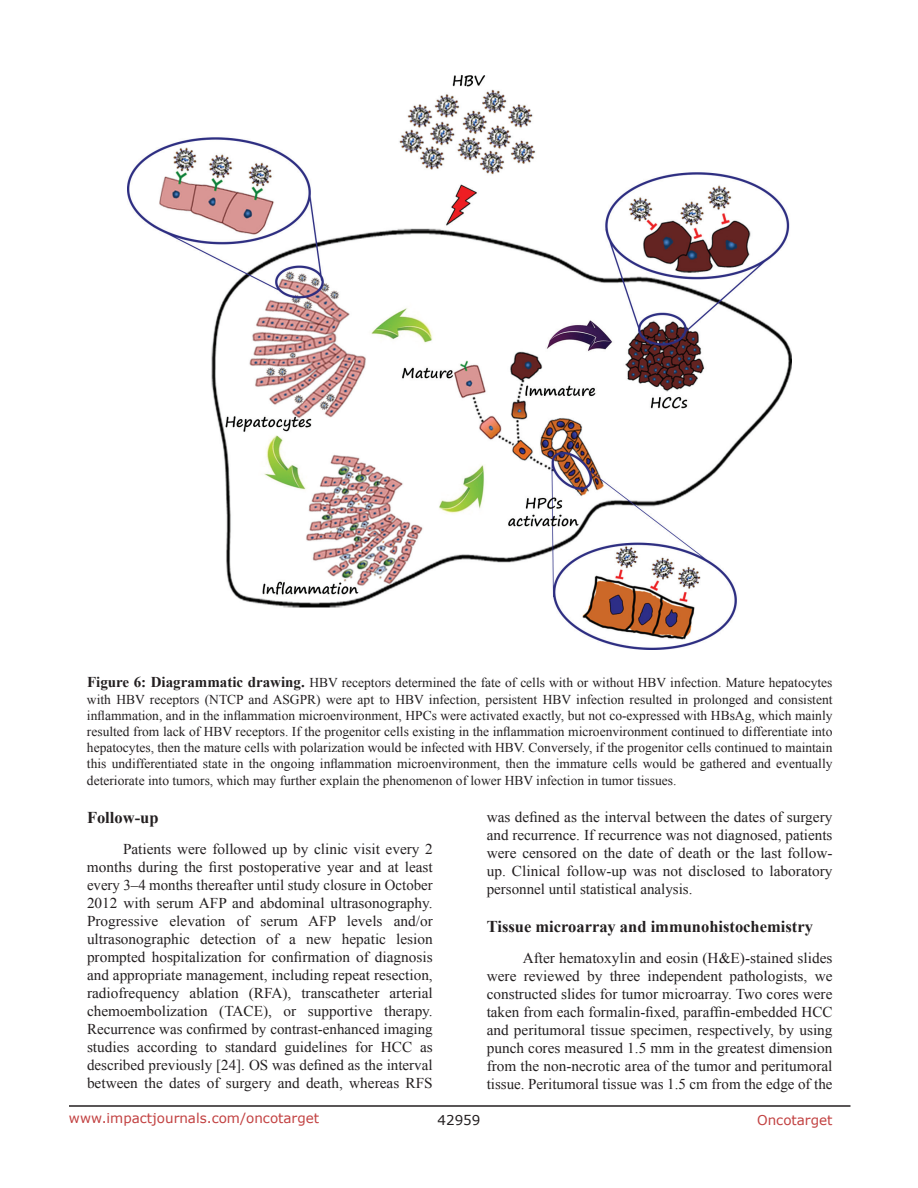
<style>
.page{position:relative;width:918px;height:1188px;background:#fff}
.page>*{position:absolute;margin:0;border:0;box-sizing:border-box;transform-origin:0 0}
.t1{font:700 16.5px "Times New Roman";color:#231f20}
.t2{font:15px/18px "Times New Roman";color:#231f20;text-align:justify}
.t3{font:13.5px/16.2px "Times New Roman";color:#231f20;text-align:justify}
.t4{font:13.5px "Verdana";color:#c24141}
.t5{font:13.5px "Verdana";color:#231f20}
.s1{font-weight:700;font-size:15px}
</style>
<div class="page">
<hr style="left:69px;top:1105px;width:781px;height:2px;background:#231f20">
<img style="left:128px;top:75px;width:664px;height:575px">
<p class="t3" style="left:87px;top:674px;width:747px"><span class="s1">Figure 6: Diagrammatic drawing.</span> HBV receptors determined the fate of cells with or without HBV infection. Mature hepatocytes with HBV receptors (NTCP and ASGPR) were apt to HBV infection, persistent HBV infection resulted in prolonged and consistent inflammation, and in the inflammation microenvironment, HPCs were activated exactly, but not co-expressed with HBsAg, which mainly resulted from lack of HBV receptors. If the progenitor cells existing in the inflammation microenvironment continued to differentiate into hepatocytes, then the mature cells with polarization would be infected with HBV. Conversely, if the progenitor cells continued to maintain this undifferentiated state in the ongoing inflammation microenvironment, then the immature cells would be gathered and eventually deteriorate into tumors, which may further explain the phenomenon of lower HBV infection in tumor tissues.</p>
<p class="t1" style="left:87px;top:806px;width:73px">Follow-up</p>
<p class="t2" style="left:87px;top:840px;width:347px;text-indent:36px">Patients were followed up by clinic visit every 2 months during the first postoperative year and at least every 3–4 months thereafter until study closure in October 2012 with serum AFP and abdominal ultrasonography.<br>Progressive elevation of serum AFP levels and/or ultrasonographic detection of a new hepatic lesion prompted hospitalization for confirmation of diagnosis and appropriate management, including repeat resection, radiofrequency ablation (RFA), transcatheter arterial chemoembolization (TACE), or supportive therapy.<br>Recurrence was confirmed by contrast-enhanced imaging studies according to standard guidelines for HCC as described previously [ 24 ]. OS was defined as the interval between the dates of surgery and death, whereas RFS</p>
<p class="t2" style="left:487px;top:808px;width:347px">was defined as the interval between the dates of surgery and recurrence. If recurrence was not diagnosed, patients were censored on the date of death or the last follow&shy;up. Clinical follow-up was not disclosed to laboratory personnel until statistical analysis.</p>
<p class="t1" style="left:487px;top:915px;width:328px">Tissue microarray and immunohistochemistry</p>
<p class="t2" style="left:487px;top:949px;width:347px;text-indent:36px">After hematoxylin and eosin (H&amp;E)-stained slides were reviewed by three independent pathologists, we constructed slides for tumor microarray. Two cores were taken from each formalin-fixed, paraffin-embedded HCC and peritumoral tissue specimen, respectively, by using punch cores measured 1.5 mm in the greatest dimension from the non-necrotic area of the tumor and peritumoral tissue. Peritumoral tissue was 1.5 cm from the edge of the</p>
<p class="t4" style="left:69px;top:1110px;width:252px">www.impactjournals.com/oncotarget</p>
<p class="t5" style="left:438px;top:1111px;width:44px">42959</p>
<p class="t4" style="left:757px;top:1111px;width:77px">Oncotarget</p>
</div>
